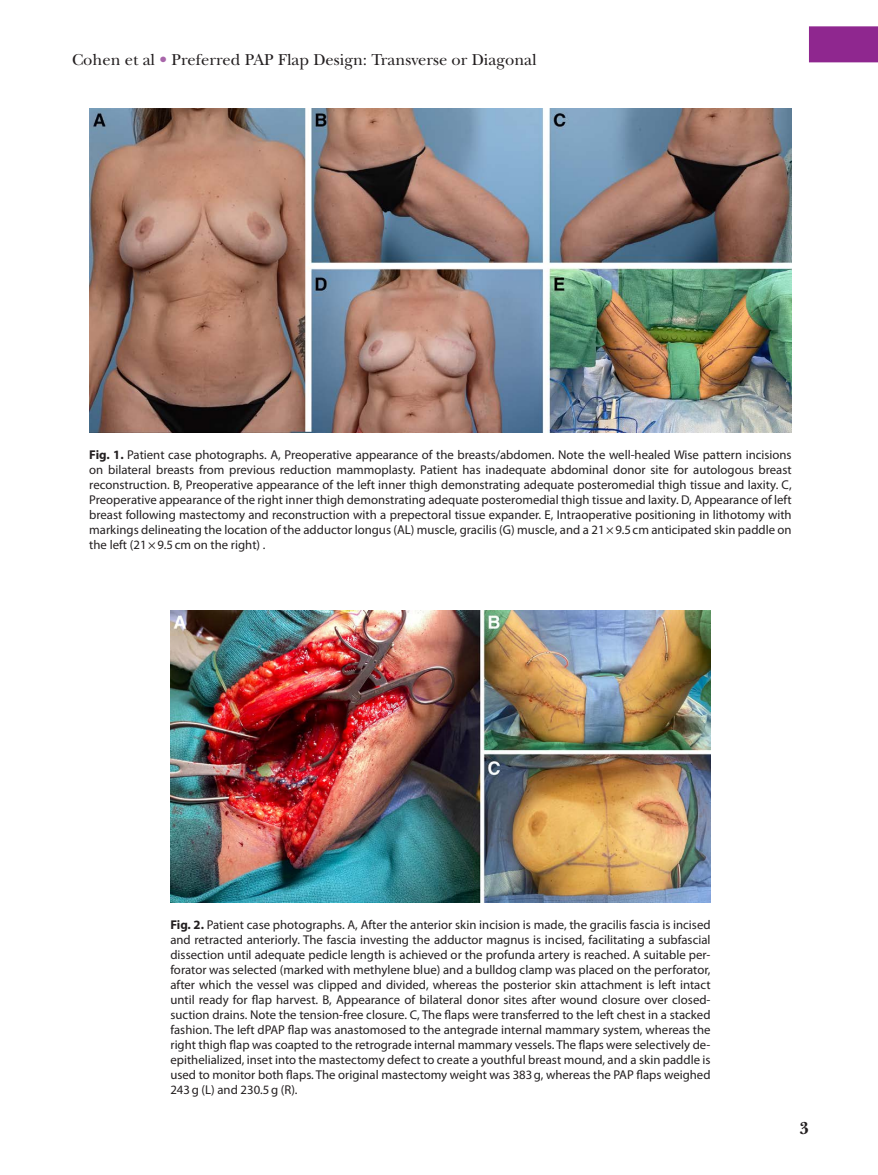
<style>
.page{position:relative;width:878px;height:1175px;background:#fff}
.page>*{position:absolute;margin:0;border:0;box-sizing:border-box;transform-origin:0 0}
.t1{font:700 18px "New Baskerville Std";color:#231f20}
.t2{font:16.5px "New Baskerville Std";color:#231f20}
.t3{font:12.75px/15px "Myriad Pro";color:#231f20;text-align:justify}
.s1{color:#a866aa}
.s2{font-weight:700}
</style>
<div class="page">
<div style="left:808px;top:26px;width:70px;height:36px;background:#8f278f"></div>
<img style="left:89px;top:108px;width:702px;height:325px">
<img style="left:170px;top:610px;width:540px;height:292px">
<p class="t2" style="left:72px;top:50px;width:466px">Cohen et al <span class="s1">•</span> Preferred PAP Flap Design: Transverse or Diagonal</p>
<p class="t3" style="left:89px;top:447px;width:704px"><span class="s2">Fig. 1.</span> Patient case photographs. A, Preoperative appearance of the breasts/abdomen. Note the well-healed Wise pattern incisions on bilateral breasts from previous reduction mammoplasty. Patient has inadequate abdominal donor site for autologous breast reconstruction. B, Preoperative appearance of the left inner thigh demonstrating adequate posteromedial thigh tissue and laxity. C, Preoperative appearance of the right inner thigh demonstrating adequate posteromedial thigh tissue and laxity. D, Appearance of left breast following mastectomy and reconstruction with a prepectoral tissue expander. E, I ntraoperative positioning in lithotomy with markings delineating the location of the adductor longus (AL) muscle, gracilis (G) muscle, and a 21×9.5cm anticipated skin paddle on the left (21×9.5cm on the right) .</p>
<p class="t3" style="left:170px;top:917px;width:541px"><span class="s2">Fig. 2.</span> Patient case photographs. A, After the anterior skin incision is made, the gracilis fascia is incised and retracted anteriorly. The fascia investing the adductor magnus is incised, facilitating a subfascial dissection until adequate pedicle length is achieved or the profunda artery is reached. A suitable per&shy;forator was selected (marked with methylene blue) and a bulldog clamp was placed on the perforator, after which the vessel was clipped and divided, whereas the posterior skin attachment is left intact until ready for flap harvest. B, Appearance of bilateral donor sites after wound closure over closed&shy;suction drains. Note the tension-free closure. C, The flaps were transferred to the left chest in a stacked fashion. The left dPAP flap was anastomosed to the antegrade internal mammary system, whereas the right thigh flap was coapted to the retrograde internal mammary vessels. The flaps were selectively de&shy;epithelialized, inset into the mastectomy defect to create a youthful breast mound, and a skin paddle is used to monitor both flaps. The original mastectomy weight was 383g, whereas the PAP flaps weighed 243g (L) and 230.5g (R).</p>
<h1 class="t1" style="left:799px;top:1118px;width:11px">3</h1>
</div>
